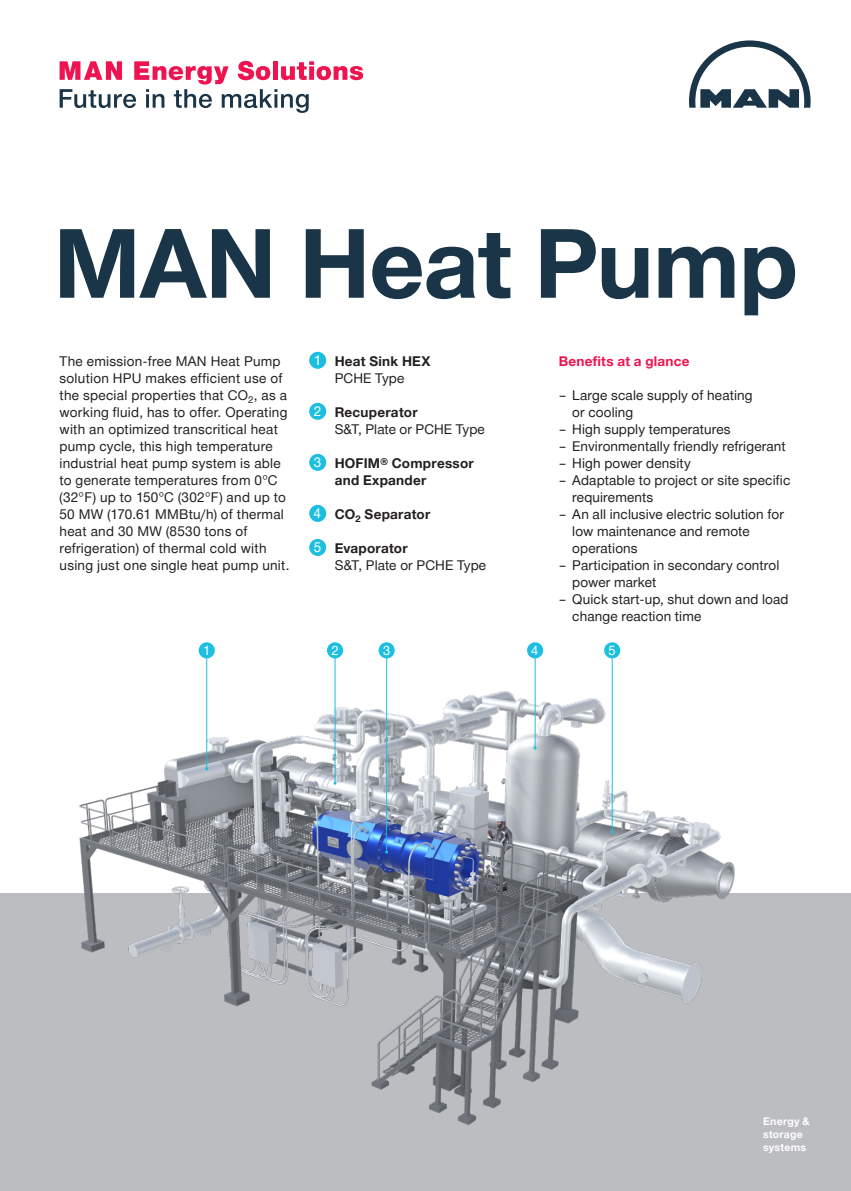
<style>
.page{position:relative;width:851px;height:1191px;background:#fff}
.page>*{position:absolute;margin:0;border:0;box-sizing:border-box;transform-origin:0 0}
.A4_10_Headline_1{font:700 96px "Man Global";letter-spacing:-.01em;color:#1a3548}
.A4_21_Copy{font:13.5px/17px "Man Global";letter-spacing:.015em;color:#231f20}
.A4_21_Copy-2{font:700 13.5px/17px "Man Global";letter-spacing:.02em;color:#231f20}
.A4_15_Headline_6{font:700 13.5px "Man Global";letter-spacing:.02em;color:#ed1450}
.A4_22_Small_text{font:13.5px "Man Global";color:#fff}
.A4_22_Small_text-2{font:12.75px "Man Global";color:#fff}
.A4_22_Small_text-3{font:700 10.5px "Man Global";letter-spacing:.025em;color:#fff}
.s1{font-weight:400}
.s2{font-weight:700}
</style>
<div class="page">
<div style="left:0;top:893px;width:850px;height:298px;background:#bcbdc0"></div>
<svg style="left:689px;top:40px;width:121px;height:68px"></svg>
<svg style="left:60px;top:61px;width:303px;height:52px"></svg>
<div style="left:309px;top:352px;width:17px;height:17px;background:#1cbfdf;border-radius:50%"></div>
<div style="left:309px;top:403px;width:17px;height:17px;background:#1cbfdf;border-radius:50%"></div>
<div style="left:309px;top:454px;width:17px;height:17px;background:#1cbfdf;border-radius:50%"></div>
<div style="left:309px;top:505px;width:17px;height:17px;background:#1cbfdf;border-radius:50%"></div>
<div style="left:309px;top:539px;width:17px;height:17px;background:#1cbfdf;border-radius:50%"></div>
<img style="left:79px;top:678px;width:656px;height:447px">
<hr style="left:206px;top:650px;width:1px;height:119px;background:#1cbfdf">
<hr style="left:334px;top:650px;width:1px;height:133px;background:#1cbfdf">
<hr style="left:386px;top:650px;width:1px;height:202px;background:#1cbfdf">
<hr style="left:534px;top:650px;width:1px;height:98px;background:#1cbfdf">
<hr style="left:611px;top:650px;width:1px;height:182px;background:#1cbfdf">
<div style="left:199px;top:642px;width:16px;height:16px;background:#1cbfdf;border-radius:50%"></div>
<div style="left:327px;top:642px;width:16px;height:16px;background:#1cbfdf;border-radius:50%"></div>
<div style="left:378px;top:642px;width:16px;height:16px;background:#1cbfdf;border-radius:50%"></div>
<div style="left:527px;top:642px;width:16px;height:16px;background:#1cbfdf;border-radius:50%"></div>
<div style="left:604px;top:642px;width:16px;height:16px;background:#1cbfdf;border-radius:50%"></div>
<p class="A4_10_Headline_1" style="left:54px;top:208px;width:745px">MAN Heat Pump</p>
<p class="A4_21_Copy" style="left:60px;top:353px;width:231px">The emission-free MAN Heat Pump solution HPU makes efficient use of the special properties that CO<sub>2</sub>, as a working fluid, has to offer. Operating with an optimized transcritical heat pump cycle, this high temperature industrial heat pump system is able to generate temperatures from 0°C (32°F) up to 150°C (302°F) and up to 50 MW (170.61 MMBtu/h) of thermal heat and 30 MW (8530 tons of refrigeration) of thermal cold with using just one single heat pump unit.</p>
<p class="A4_22_Small_text" style="left:314px;top:353px;width:9px">1</p>
<p class="A4_21_Copy-2" style="left:334px;top:353px;width:97px">Heat Sink HEX<br><span class="s1">PCHE Type</span></p>
<p class="A4_22_Small_text" style="left:314px;top:404px;width:9px">2</p>
<p class="A4_21_Copy" style="left:334px;top:404px;width:151px"><span class="s2">Recuperator<br></span>S&amp;T, Plate or PCHE Type</p>
<p class="A4_22_Small_text" style="left:314px;top:455px;width:9px">3</p>
<p class="A4_21_Copy-2" style="left:334px;top:455px;width:140px">HOFIM<sup>®</sup> Compressor and Expander</p>
<p class="A4_22_Small_text" style="left:313px;top:506px;width:9px">4</p>
<p class="A4_21_Copy-2" style="left:334px;top:506px;width:97px">CO<sub>2</sub> Separator</p>
<p class="A4_22_Small_text" style="left:314px;top:540px;width:9px">5</p>
<p class="A4_21_Copy" style="left:334px;top:540px;width:153px"><span class="s2">Evaporator<br></span>S&amp;T, Plate or PCHE Type</p>
<p class="A4_15_Headline_6" style="left:558px;top:353px;width:132px">Benefits at a glance</p>
<p class="A4_21_Copy" style="left:572px;top:387px;width:182px;text-indent:-14px">– Large scale supply of heating or cooling</p>
<p class="A4_21_Copy" style="left:558px;top:421px;width:173px">– High supply temperatures</p>
<p class="A4_21_Copy" style="left:558px;top:438px;width:228px">– Environmentally friendly refrigerant</p>
<p class="A4_21_Copy" style="left:558px;top:455px;width:134px">– High power density</p>
<p class="A4_21_Copy" style="left:572px;top:472px;width:219px;text-indent:-14px">– Adaptable to project or site specific requirements</p>
<p class="A4_21_Copy" style="left:572px;top:506px;width:213px;text-indent:-14px">– An all inclusive electric solution for low maintenance and remote operations</p>
<p class="A4_21_Copy" style="left:572px;top:557px;width:208px;text-indent:-14px">– Participation in secondary control power market</p>
<p class="A4_21_Copy" style="left:572px;top:591px;width:218px;text-indent:-14px">– Quick start-up, shut down and load change reaction time</p>
<p class="A4_22_Small_text-2" style="left:203px;top:643px;width:9px">1</p>
<p class="A4_22_Small_text-2" style="left:331px;top:643px;width:9px">2</p>
<p class="A4_22_Small_text-2" style="left:383px;top:643px;width:9px">3</p>
<p class="A4_22_Small_text-2" style="left:531px;top:643px;width:9px">4</p>
<p class="A4_22_Small_text-2" style="left:608px;top:643px;width:9px">5</p>
<p class="A4_22_Small_text-3" style="left:763px;top:1115px;width:48px">Energy &amp;</p>
<p class="A4_22_Small_text-3" style="left:763px;top:1128px;width:41px">storage</p>
<p class="A4_22_Small_text-3" style="left:763px;top:1140px;width:45px">systems</p>
</div>
